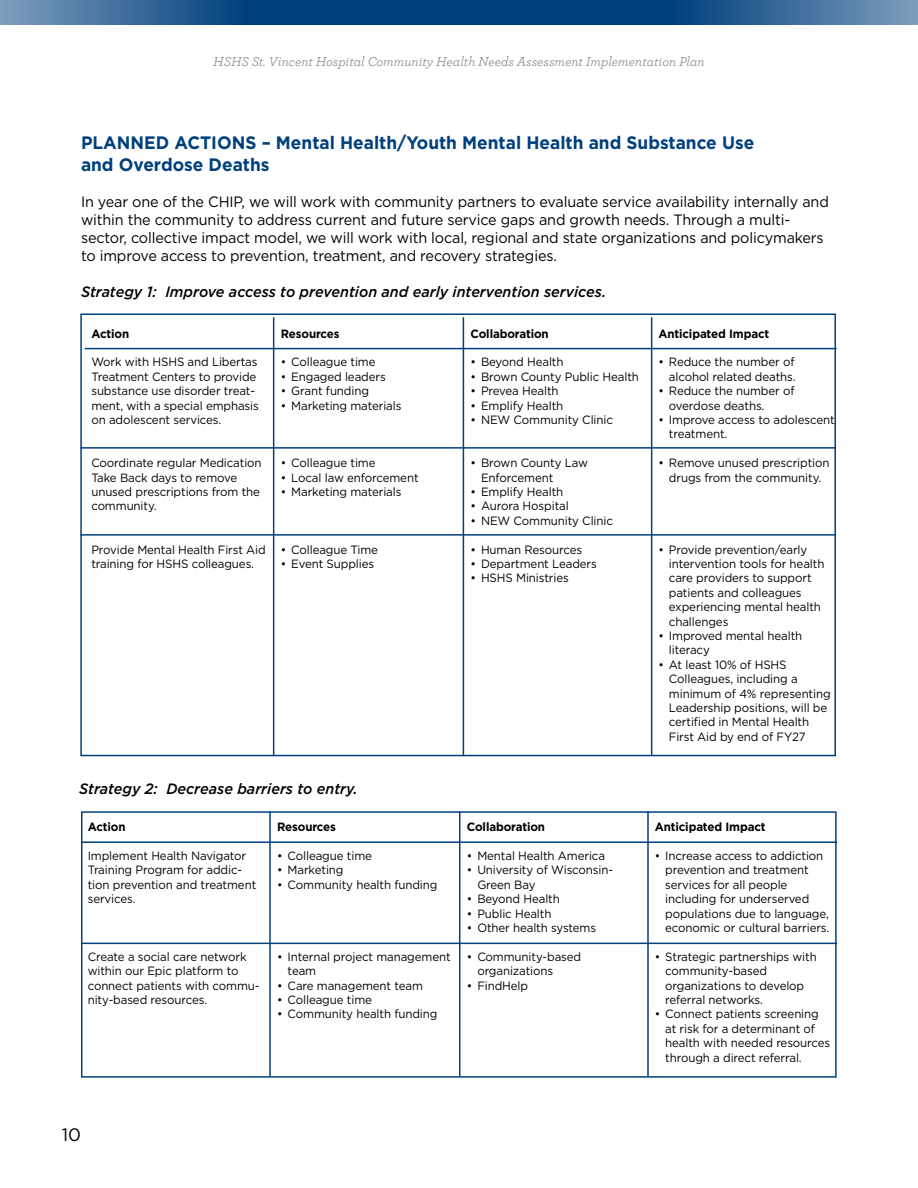
<style>
.page{position:relative;width:918px;height:1188px;background:#fff}
.page>*{position:absolute;margin:0;border:0;box-sizing:border-box;transform-origin:0 0}
.t1{font:700 18px/21.6px "Gotham";color:#00407d;scale:.96 1}
.t2{font:18px "Gotham";color:#000}
.t3{font:15px/18px "Gotham";letter-spacing:-.01em;color:#000;scale:.96 1}
.t4{font:italic 500 15px "Gotham";color:#000;scale:.96 1}
.t5{font:italic 13.5px "Archer";color:#808285}
.t6{font:12px/14.4px "Gotham";letter-spacing:-.01em;color:#000;scale:.96 1}
.t7{font:700 12px "Gotham";letter-spacing:-.01em;color:#000;scale:.96 1}
</style>
<div class="page">
<svg style="left:0;top:0;width:458px;height:25px;background:#22598e"></svg>
<svg style="left:458px;top:0;width:460px;height:25px;background:#21588d"></svg>
<div style="left:80px;top:314px;width:756px;height:442px;border:2px solid #00407d"></div>
<hr style="left:273px;top:317px;width:1px;height:438px;background:#00407d">
<hr style="left:85px;top:348px;width:752px;height:1px;background:#00407d">
<hr style="left:80px;top:447px;width:756px;height:2px;background:#00407d">
<hr style="left:80px;top:534px;width:756px;height:2px;background:#00407d">
<hr style="left:463px;top:317px;width:1px;height:438px;background:#00407d">
<hr style="left:651px;top:317px;width:1px;height:438px;background:#00407d">
<div style="left:81px;top:811px;width:756px;height:267px;border:2px solid #00407d"></div>
<hr style="left:269px;top:811px;width:2px;height:265px;background:#00407d">
<hr style="left:81px;top:841px;width:756px;height:2px;background:#00407d">
<hr style="left:81px;top:943px;width:756px;height:1px;background:#00407d">
<hr style="left:459px;top:811px;width:1px;height:265px;background:#00407d">
<hr style="left:647px;top:811px;width:2px;height:265px;background:#00407d">
<p class="t5" style="left:213px;top:52px;width:493px">HSHS St. Vincent Hospital Community Health Needs Assessment Implementation Plan</p>
<h1 class="t1" style="left:81px;top:132px;width:703px">PLANNED ACTIONS – Mental Health/Youth Mental Health and Substance Use and Overdose Deaths</h1>
<p class="t3" style="left:81px;top:192px;width:781px">In year one of the CHIP, we will work with community partners to evaluate service availability internally and within the community to address current and future service gaps and growth needs. Through a multi&shy;sector, collective impact model, we will work with local, regional and state organizations and policymakers to improve access to prevention, treatment, and recovery strategies.</p>
<p class="t4" style="left:81px;top:282px;width:549px">Strategy 1: Improve access to prevention and early intervention services.</p>
<p class="t7" style="left:91px;top:325px;width:41px">Action</p>
<p class="t6" style="left:91px;top:355px;width:176px">Work with HSHS and Libertas<br>Treatment Centers to provide substance use disorder treat&shy;ment, with a special emphasis on adolescent services.</p>
<p class="t6" style="left:91px;top:455px;width:179px">Coordinate regular Medication<br>Take Back days to remove unused prescriptions from the community.</p>
<p class="t6" style="left:91px;top:542px;width:183px">Provide Mental Health First Aid training for HSHS colleagues.</p>
<p class="t7" style="left:471px;top:325px;width:83px">Collaboration</p>
<p class="t6" style="left:471px;top:355px;width:98px">• Beyond Health</p>
<p class="t6" style="left:471px;top:369px;width:177px">• Brown County Public Health</p>
<p class="t6" style="left:471px;top:383px;width:93px">• Prevea Health</p>
<p class="t6" style="left:471px;top:398px;width:98px">• Emplify Health</p>
<p class="t6" style="left:471px;top:412px;width:150px">• NEW Community Clinic</p>
<p class="t6" style="left:481px;top:455px;width:113px;text-indent:-10px">• Brown County Law<br>Enforcement</p>
<p class="t6" style="left:471px;top:484px;width:98px">• Emplify Health</p>
<p class="t6" style="left:471px;top:499px;width:104px">• Aurora Hospital</p>
<p class="t6" style="left:471px;top:513px;width:150px">• NEW Community Clinic</p>
<p class="t6" style="left:471px;top:542px;width:118px">• Human Resources</p>
<p class="t6" style="left:471px;top:556px;width:133px">• Department Leaders</p>
<p class="t6" style="left:471px;top:571px;width:104px">• HSHS Ministries</p>
<p class="t7" style="left:658px;top:325px;width:117px">Anticipated Impact</p>
<p class="t6" style="left:658px;top:355px;width:143px;text-align:right">• Reduce the number of alcohol related deaths.</p>
<p class="t6" style="left:669px;top:383px;width:132px;text-indent:-10px">• Reduce the number of overdose deaths.</p>
<p class="t6" style="left:669px;top:412px;width:174px;text-indent:-10px">• Improve access to adolescent treatment.</p>
<p class="t6" style="left:658px;top:455px;width:180px;text-align:center">• Remove unused prescription drugs from the community.</p>
<p class="t7" style="left:281px;top:325px;width:63px">Resources</p>
<p class="t6" style="left:281px;top:355px;width:100px">• Colleague time</p>
<p class="t6" style="left:281px;top:369px;width:111px">• Engaged leaders</p>
<p class="t6" style="left:281px;top:383px;width:93px">• Grant funding</p>
<p class="t6" style="left:281px;top:398px;width:127px">• Marketing materials</p>
<p class="t6" style="left:281px;top:455px;width:100px">• Colleague time</p>
<p class="t6" style="left:281px;top:470px;width:145px">• Local law enforcement</p>
<p class="t6" style="left:281px;top:484px;width:127px">• Marketing materials</p>
<p class="t6" style="left:669px;top:542px;width:163px;text-indent:-10px">• Provide prevention/early intervention tools for health care providers to support patients and colleagues experiencing mental health challenges</p>
<p class="t6" style="left:669px;top:628px;width:140px;text-indent:-10px">• Improved mental health literacy</p>
<p class="t6" style="left:669px;top:657px;width:170px;text-indent:-10px">• At least 10% of HSHS<br>Colleagues, including a minimum of 4% representing<br>Leadership positions, will be certified in Mental Health<br>First Aid by end of FY27</p>
<p class="t6" style="left:281px;top:542px;width:103px">• Colleague Time</p>
<p class="t6" style="left:281px;top:556px;width:99px">• Event Supplies</p>
<p class="t4" style="left:79px;top:779px;width:292px">Strategy 2: Decrease barriers to entry.</p>
<p class="t7" style="left:88px;top:819px;width:41px">Action</p>
<p class="t6" style="left:88px;top:848px;width:177px">Implement Health Navigator<br>Training Program for addic&shy;tion prevention and treatment services.</p>
<p class="t7" style="left:277px;top:819px;width:63px">Resources</p>
<p class="t6" style="left:277px;top:848px;width:100px">• Colleague time</p>
<p class="t6" style="left:277px;top:863px;width:71px">• Marketing</p>
<p class="t6" style="left:277px;top:877px;width:169px">• Community health funding</p>
<p class="t6" style="left:88px;top:949px;width:181px">Create a social care network within our Epic platform to connect patients with commu&shy;nity-based resources.</p>
<p class="t6" style="left:288px;top:949px;width:171px;text-indent:-10px">• Internal project management team</p>
<p class="t6" style="left:277px;top:978px;width:154px">• Care management team</p>
<p class="t6" style="left:277px;top:992px;width:100px">• Colleague time</p>
<p class="t6" style="left:277px;top:1007px;width:169px">• Community health funding</p>
<p class="t7" style="left:467px;top:819px;width:83px">Collaboration</p>
<p class="t6" style="left:467px;top:848px;width:145px">• Mental Health America</p>
<p class="t6" style="left:477px;top:863px;width:143px;text-indent:-10px">• University of Wisconsin-<br>Green Bay</p>
<p class="t6" style="left:467px;top:891px;width:98px">• Beyond Health</p>
<p class="t6" style="left:467px;top:906px;width:90px">• Public Health</p>
<p class="t6" style="left:467px;top:920px;width:136px">• Other health systems</p>
<p class="t6" style="left:477px;top:949px;width:110px;text-indent:-10px">• Community-based organizations</p>
<p class="t6" style="left:467px;top:978px;width:65px">• FindHelp</p>
<h1 class="t2" style="left:62px;top:1123px;width:21px">10</h1>
<p class="t7" style="left:655px;top:819px;width:117px">Anticipated Impact</p>
<p class="t6" style="left:665px;top:848px;width:172px;text-indent:-10px">• Increase access to addiction prevention and treatment services for all people including for underserved populations due to language, economic or cultural barriers.</p>
<p class="t6" style="left:665px;top:949px;width:159px;text-indent:-10px">• Strategic partnerships with community-based organizations to develop referral networks.</p>
<p class="t6" style="left:665px;top:1007px;width:173px;text-indent:-10px">• Connect patients screening at risk for a determinant of health with needed resources through a direct referral.</p>
</div>
